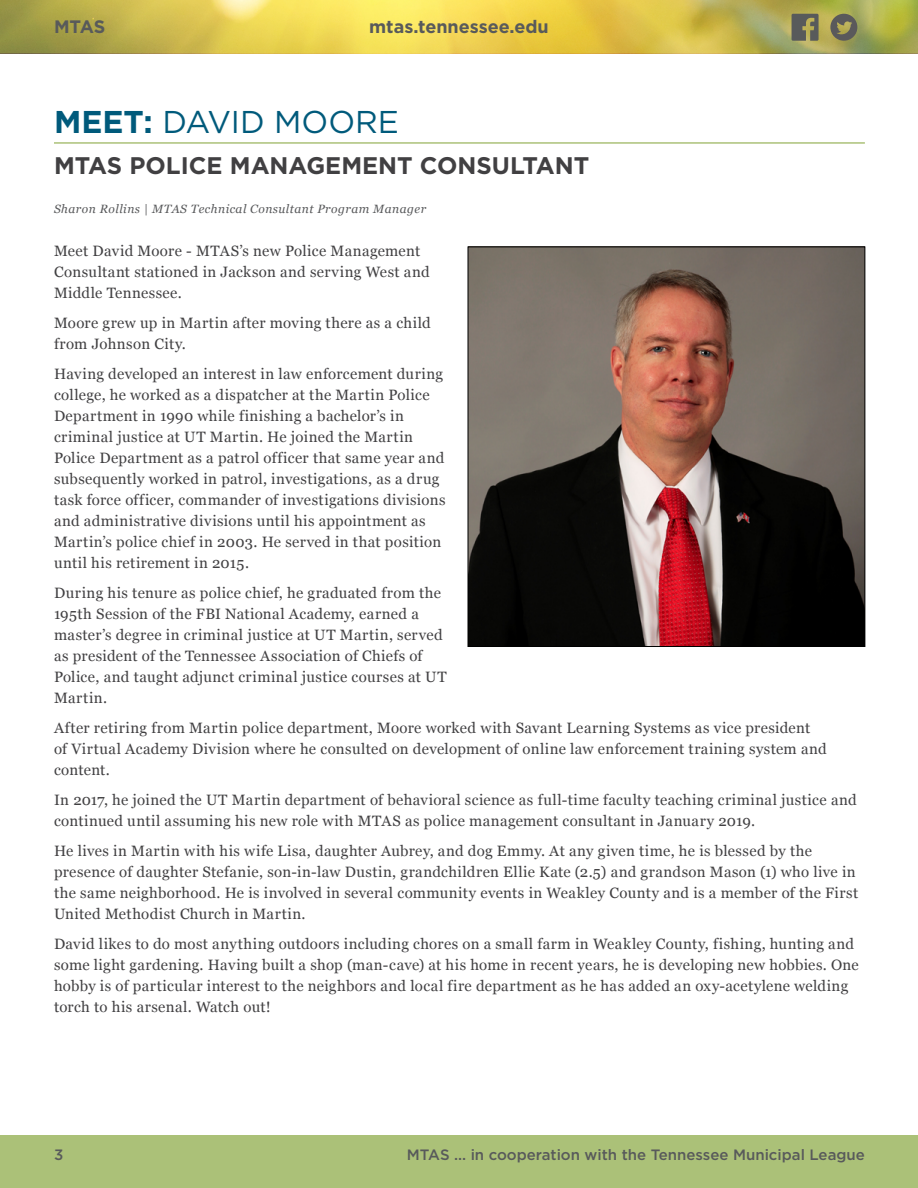
<style>
.page{position:relative;width:918px;height:1188px;background:#fff}
.page>*{position:absolute;margin:0;border:0;box-sizing:border-box;transform-origin:0 0}
.t1{font:31.5px "Gotham";color:#005a7b}
.t2{font:700 24px "Gotham";color:#414042}
.t3{font:700 18px "Gotham";color:#585a5b}
.t4{font:15px/21px "Georgia";letter-spacing:.025em;color:#414042}
.t5{font:500 15px "Gotham";color:#585a5b}
.t6{font:italic 12px "Georgia";letter-spacing:.04em;color:#58595b}
.s1{font-weight:700}
</style>
<div class="page">
<svg style="left:0;top:0;width:918px;height:53px;background:#d3c151"></svg>
<svg style="left:830px;top:14px;width:27px;height:27px"></svg>
<svg style="left:792px;top:14px;width:27px;height:27px"></svg>
<div style="left:0;top:1135px;width:918px;height:53px;background:#abc178"></div>
<hr style="left:54px;top:142px;width:811px;height:2px;background:#abc178">
<img style="left:470px;top:249px;width:393px;height:396px">
<p class="t3" style="left:54px;top:14px;width:53px">MTAS</p>
<p class="t3" style="left:369px;top:14px;width:181px">mtas.tennessee.edu</p>
<h1 class="t1" style="left:54px;top:102px;width:346px"><span class="s1">MEET:</span> DAVID MOORE</h1>
<h2 class="t2" style="left:54px;top:149px;width:537px">MTAS POLICE MANAGEMENT CONSULTANT</h2>
<p class="t6" style="left:54px;top:200px;width:374px">Sharon Rollins | MTAS Technical Consultant Program Manager</p>
<p class="t4" style="left:54px;top:240px;width:377px">Meet David Moore - MTAS’s new Police Management<br>Consultant stationed in Jackson and serving West and<br>Middle Tennessee.</p>
<p class="t4" style="left:54px;top:312px;width:378px">Moore grew up in Martin after moving there as a child from Johnson City.</p>
<p class="t4" style="left:54px;top:363px;width:393px">Having developed an interest in law enforcement during college, he worked as a dispatcher at the Martin Police Department in 1990 while finishing a bachelor’s in criminal justice at UT Martin. He joined the Martin Police Department as a patrol officer that same year and subsequently worked in patrol, investigations, as a drug task force officer, commander of investigations divisions and administrative divisions until his appointment as Martin’s police chief in 2003. He served in that position until his retirement in 2015.</p>
<p class="t4" style="left:54px;top:582px;width:394px">During his tenure as police chief, he graduated from the 195th Session of the FBI National Academy, earned a master’s degree in criminal justice at UT Martin, served as president of the Tennessee Association of Chiefs of Police, and taught adjunct criminal justice courses at UT Martin.</p>
<p class="t4" style="left:54px;top:717px;width:774px">After retiring from Martin police department, Moore worked with Savant Learning Systems as vice president of Virtual Academy Division where he consulted on development of online law enforcement training system and content.</p>
<p class="t4" style="left:54px;top:789px;width:804px">In 2017, he joined the UT Martin department of behavioral science as full-time faculty teaching criminal justice and continued until assuming his new role with MTAS as police management consultant in January 2019.</p>
<p class="t4" style="left:54px;top:840px;width:806px">He lives in Martin with his wife Lisa, daughter Aubrey, and dog Emmy. At any given time, he is blessed by the presence of daughter Stefanie, son-in-law Dustin, grandchildren Ellie Kate (2.5) and grandson Mason (1) who live in the same neighborhood. He is involved in several community events in Weakley County and is a member of the First United Methodist Church in Martin.</p>
<p class="t4" style="left:54px;top:933px;width:806px">David likes to do most anything outdoors including chores on a small farm in Weakley County, fishing, hunting and some light gardening. Having built a shop (man-cave) at his home in recent years, he is developing new hobbies. One hobby is of particular interest to the neighbors and local fire department as he has added an oxy-acetylene welding torch to his arsenal. Watch out!</p>
<p class="t5" style="left:54px;top:1145px;width:11px">3</p>
<p class="t5" style="left:407px;top:1145px;width:459px">MTAS ... in cooperation with the Tennessee Municipal League</p>
</div>
